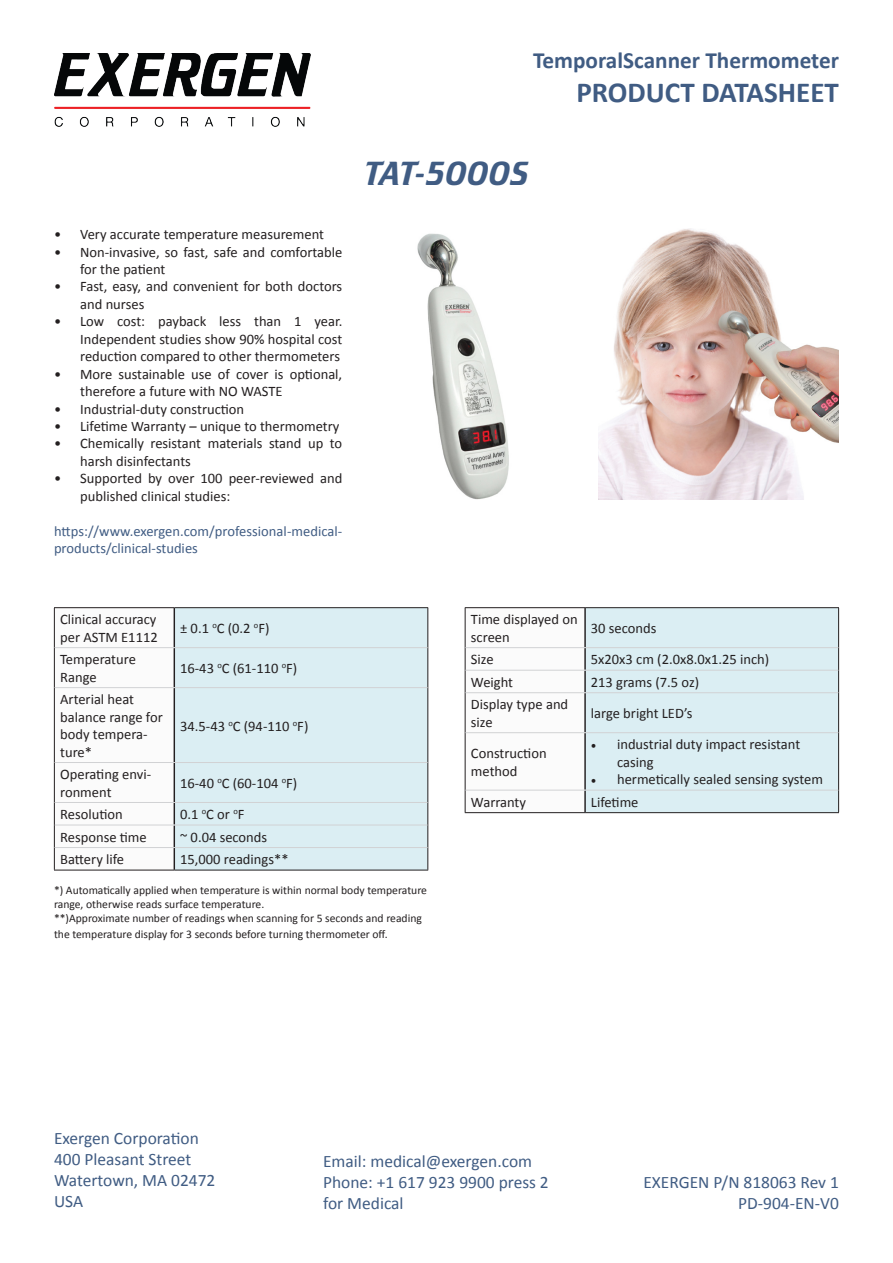
<style>
.page{position:relative;width:893px;height:1263px;background:#fff}
.page>*{position:absolute;margin:0;border:0;box-sizing:border-box;transform-origin:0 0}
.t1{font:34.95px "Crillee Italic Std";color:#405c83}
.t2{font:700 29.1px "Calibri";color:#405c83}
.t3{font:700 23.25px "Calibri";color:#405c83}
.t4{font:17.4px/21px "Calibri";color:#405c83}
.t5{font:14.55px/17.4px "Calibri";color:#231f20}
.t6{font:14.55px/17.4px "Calibri";color:#405c83}
.t7{font:11.7px/14px "Calibri";color:#231f20}
.s1{font-family:"Minion Pro"}
</style>
<div class="page">
<img style="left:598px;top:228px;width:241px;height:271px">
<img style="left:54px;top:54px;width:256px;height:73px">
<img style="left:417px;top:233px;width:92px;height:266px">
<div style="left:175px;top:608px;width:252px;height:262px;background:#dbeef3"></div>
<hr style="left:54px;top:607px;width:120px;height:1px;background:#231f20">
<hr style="left:174px;top:607px;width:254px;height:1px;background:#231f20">
<hr style="left:427px;top:608px;width:1px;height:40px;background:#231f20">
<hr style="left:427px;top:648px;width:1px;height:40px;background:#231f20">
<hr style="left:427px;top:688px;width:1px;height:74px;background:#231f20">
<hr style="left:427px;top:762px;width:1px;height:40px;background:#231f20">
<svg style="left:427px;top:802px;width:1px;height:68px"></svg>
<hr style="left:54px;top:870px;width:120px;height:1px;background:#231f20">
<hr style="left:174px;top:870px;width:254px;height:1px;background:#231f20">
<svg style="left:54px;top:608px;width:121px;height:262px"></svg>
<hr style="left:55px;top:647px;width:119px;height:1px;background:#d1d2d4">
<hr style="left:174px;top:647px;width:253px;height:1px;background:#d1d2d4">
<hr style="left:55px;top:687px;width:119px;height:1px;background:#d1d2d4">
<hr style="left:174px;top:687px;width:253px;height:1px;background:#d1d2d4">
<hr style="left:55px;top:762px;width:119px;height:1px;background:#d1d2d4">
<hr style="left:174px;top:762px;width:253px;height:1px;background:#d1d2d4">
<hr style="left:55px;top:802px;width:119px;height:1px;background:#d1d2d4">
<hr style="left:174px;top:802px;width:253px;height:1px;background:#d1d2d4">
<hr style="left:55px;top:825px;width:119px;height:1px;background:#d1d2d4">
<hr style="left:174px;top:825px;width:253px;height:1px;background:#d1d2d4">
<hr style="left:55px;top:847px;width:119px;height:1px;background:#d1d2d4">
<hr style="left:174px;top:847px;width:253px;height:1px;background:#d1d2d4">
<div style="left:586px;top:608px;width:252px;height:204px;background:#dbeef3"></div>
<hr style="left:465px;top:607px;width:120px;height:1px;background:#231f20">
<hr style="left:585px;top:607px;width:254px;height:1px;background:#231f20">
<hr style="left:838px;top:608px;width:1px;height:40px;background:#231f20">
<svg style="left:838px;top:648px;width:1px;height:45px"></svg>
<hr style="left:838px;top:693px;width:1px;height:40px;background:#231f20">
<hr style="left:838px;top:733px;width:1px;height:57px;background:#231f20">
<svg style="left:465px;top:608px;width:119px;height:204px"></svg>
<svg style="left:838px;top:790px;width:1px;height:22px"></svg>
<hr style="left:465px;top:812px;width:120px;height:1px;background:#231f20">
<hr style="left:585px;top:812px;width:254px;height:1px;background:#231f20">
<hr style="left:584px;top:608px;width:2px;height:39px;background:#231f20">
<hr style="left:584px;top:648px;width:2px;height:22px;background:#231f20">
<hr style="left:584px;top:670px;width:2px;height:22px;background:#231f20">
<hr style="left:584px;top:693px;width:2px;height:39px;background:#231f20">
<hr style="left:584px;top:733px;width:2px;height:57px;background:#231f20">
<hr style="left:584px;top:790px;width:2px;height:22px;background:#231f20">
<hr style="left:465px;top:647px;width:120px;height:1px;background:#d1d2d4">
<hr style="left:585px;top:647px;width:253px;height:1px;background:#d1d2d4">
<hr style="left:465px;top:670px;width:120px;height:1px;background:#d1d2d4">
<hr style="left:585px;top:670px;width:253px;height:1px;background:#d1d2d4">
<hr style="left:465px;top:692px;width:120px;height:1px;background:#d1d2d4">
<hr style="left:585px;top:692px;width:253px;height:1px;background:#d1d2d4">
<hr style="left:465px;top:732px;width:120px;height:1px;background:#d1d2d4">
<hr style="left:585px;top:732px;width:253px;height:1px;background:#d1d2d4">
<hr style="left:465px;top:790px;width:120px;height:1px;background:#d1d2d4">
<hr style="left:585px;top:790px;width:253px;height:1px;background:#d1d2d4">
<p class="t3" style="left:533px;top:46px;width:307px">TemporalScanner Thermometer</p>
<p class="t5" style="left:54px;top:225px;width:272px">• Very accurate temperature measurement</p>
<p class="t5" style="left:80px;top:242px;width:264px;text-indent:-26px">• Non-invasive, so fast, safe and comfortable for the patient</p>
<p class="t5" style="left:80px;top:277px;width:264px;text-indent:-26px">• Fast, easy, and convenient for both doctors and nurses</p>
<p class="t5" style="left:80px;top:312px;width:264px;text-align:justify;text-indent:-26px">• Low cost: payback less than 1 year.<br>Independent studies show 90% hospital cost reduction compared to other thermometers</p>
<p class="t5" style="left:80px;top:364px;width:264px;text-indent:-26px">• More sustainable use of cover is optional, therefore a future with NO WASTE</p>
<p class="t5" style="left:54px;top:399px;width:192px">• Industrial-duty construction</p>
<p class="t5" style="left:54px;top:417px;width:287px">• Lifetime Warranty – unique to thermometry</p>
<p class="t5" style="left:80px;top:434px;width:264px;text-indent:-26px">• Chemically resistant materials stand up to harsh disinfectants</p>
<p class="t5" style="left:80px;top:469px;width:264px;text-indent:-26px">• Supported by over 100 peer-reviewed and published clinical studies:</p>
<p class="t6" style="left:54px;top:521px;width:290px">https://www.exergen.com/professional-medical&shy;products/clinical-studies</p>
<p class="t1" style="left:364px;top:154px;width:166px">TAT-5000S</p>
<p class="t2" style="left:576px;top:74px;width:264px">PRODUCT DATASHEET</p>
<p class="t5" style="left:60px;top:610px;width:99px">Clinical accuracy per ASTM E1112</p>
<p class="t5" style="left:180px;top:619px;width:91px">± 0.1 <sup>o</sup>C (0.2 <sup>o</sup>F)</p>
<p class="t5" style="left:60px;top:650px;width:77px">Temperature<br>Range</p>
<p class="t5" style="left:180px;top:659px;width:119px">16-43 <sup>o</sup>C (61-110 <sup>o</sup>F)</p>
<p class="t5" style="left:60px;top:690px;width:104px">Arterial heat balance range for body tempera&shy;ture*</p>
<p class="t5" style="left:180px;top:716px;width:130px">34.5-43 <sup>o</sup>C (94-110 <sup>o</sup>F)</p>
<p class="t5" style="left:60px;top:765px;width:92px">Operating envi&shy;ronment</p>
<p class="t5" style="left:180px;top:774px;width:119px">16-40 <sup>o</sup>C (60-104 <sup>o</sup>F)</p>
<p class="t5" style="left:60px;top:805px;width:64px">Resolution</p>
<p class="t5" style="left:180px;top:805px;width:66px">0.1 <sup>o</sup>C or <sup>o</sup>F</p>
<p class="t5" style="left:60px;top:827px;width:88px">Response time</p>
<p class="t5" style="left:180px;top:827px;width:89px">~ 0.04 seconds</p>
<p class="t5" style="left:60px;top:850px;width:66px">Battery life</p>
<p class="t5" style="left:180px;top:850px;width:110px">15,000 readings**</p>
<p class="t7" style="left:54px;top:883px;width:375px">*) Automatically applied when temperature is within normal body temperature range, otherwise reads surface temperature.</p>
<p class="t7" style="left:54px;top:910px;width:369px;line-height:15.8px">**)Approximate number of readings when scanning for 5 seconds and reading the temperature display for 3 seconds before turning thermometer off.</p>
<p class="t5" style="left:471px;top:610px;width:108px">Time displayed on screen</p>
<p class="t5" style="left:591px;top:619px;width:67px">30 seconds</p>
<p class="t5" style="left:471px;top:650px;width:24px">Size</p>
<p class="t5" style="left:591px;top:650px;width:180px">5x20x3 cm (2.0x8.0x1.25 inch)</p>
<p class="t5" style="left:471px;top:673px;width:44px">Weight</p>
<p class="t5" style="left:591px;top:673px;width:110px">213 grams (7.5 oz)</p>
<p class="t5" style="left:471px;top:695px;width:99px">Display type and size</p>
<p class="t5" style="left:591px;top:704px;width:103px">large bright LED’s</p>
<p class="t5" style="left:471px;top:744px;width:77px">Construction method</p>
<p class="t5" style="left:617px;top:735px;width:185px;text-indent:-26px"><span class="s1">•</span> industrial duty impact resistant casing</p>
<p class="t5" style="left:591px;top:770px;width:234px"><span class="s1">•</span> hermetically sealed sensing system</p>
<p class="t5" style="left:471px;top:793px;width:57px">Warranty</p>
<p class="t5" style="left:591px;top:793px;width:49px">Lifetime</p>
<p class="t4" style="left:54px;top:1127px;width:146px">Exergen Corporation</p>
<p class="t4" style="left:54px;top:1148px;width:163px">400 Pleasant Street<br>Watertown, MA 02472</p>
<p class="t4" style="left:54px;top:1190px;width:31px">USA</p>
<p class="t4" style="left:323px;top:1150px;width:211px">Email: medical@exergen.com</p>
<p class="t4" style="left:323px;top:1171px;width:227px">Phone: +1 617 923 9900 press 2 for Medical</p>
<p class="t4" style="left:643px;top:1171px;width:197px">EXERGEN P/N 818063 Rev 1</p>
<p class="t4" style="left:738px;top:1192px;width:102px">PD-904-EN-V0</p>
</div>
